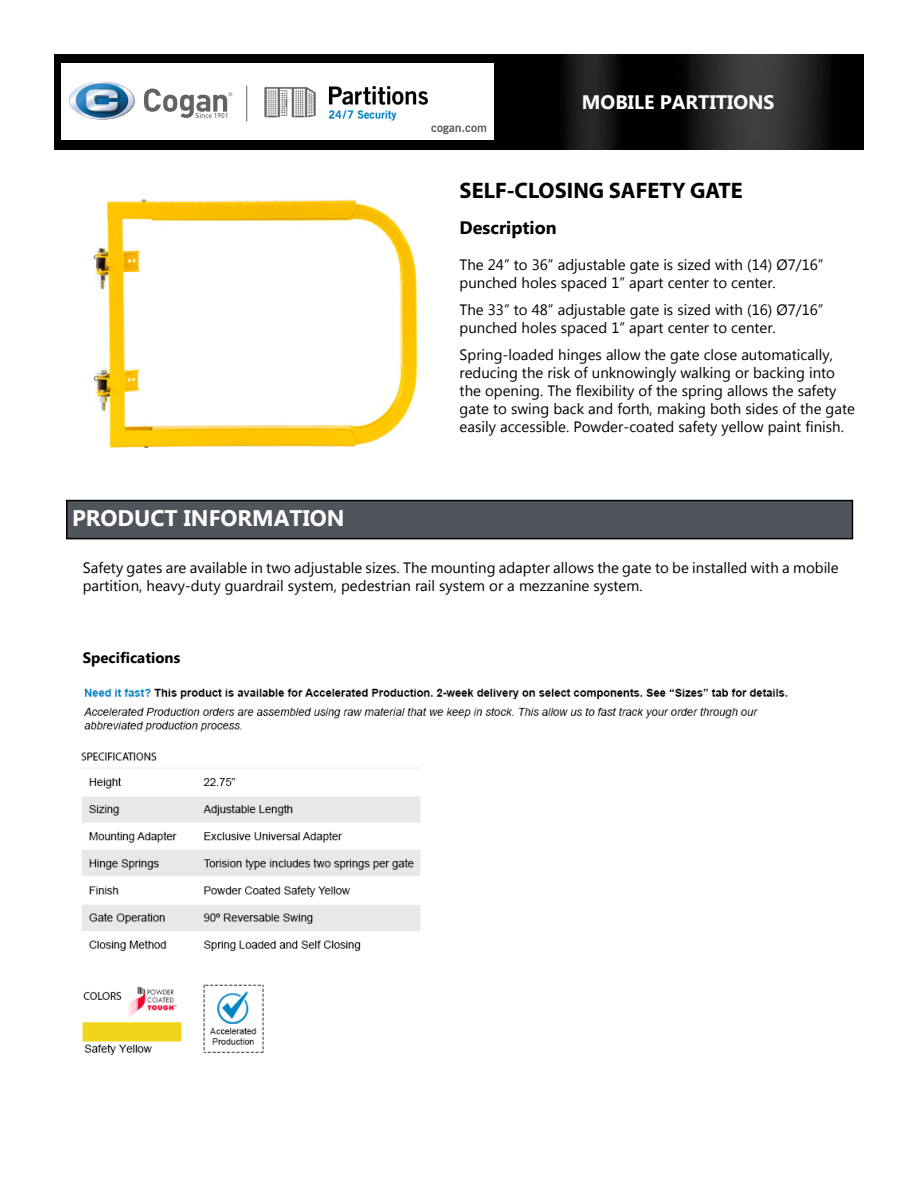
<style>
.page{position:relative;width:918px;height:1188px;background:#fff}
.page>*{position:absolute;margin:0;border:0;box-sizing:border-box;transform-origin:0 0}
.t1{font:700 22.5px "Myriad Pro";color:#000}
.t2{font:700 22.5px "Myanmar Text";color:#fff}
.t3{font:700 19.5px "Myanmar Text";color:#fff}
.t4{font:700 18px "Myanmar Text";color:#000}
.t5{font:15px/18px "Myanmar Text";color:#000}
.t6{font:700 15px "Myanmar Text";color:#000}
</style>
<div class="page">
<img style="left:54px;top:54px;width:810px;height:95px">
<div style="left:67px;top:501px;width:785px;height:38px;background:#4f555b"></div>
<div style="left:66px;top:500px;width:787px;height:39px;border:2px solid #000"></div>
<img style="left:93px;top:199px;width:325px;height:249px">
<img style="left:81px;top:688px;width:707px;height:264px">
<div style="left:61px;top:63px;width:433px;height:77px;background:#fff"></div>
<svg style="left:69px;top:82px;width:66px;height:38px"></svg>
<svg style="left:144px;top:89px;width:88px;height:29px"></svg>
<hr style="left:246px;top:86px;width:1px;height:35px;background:#626365">
<img style="left:264px;top:86px;width:223px;height:49px">
<img style="left:82px;top:984px;width:182px;height:71px">
<p class="t3" style="left:582px;top:91px;width:194px">MOBILE PARTITIONS</p>
<p class="t1" style="left:460px;top:176px;width:285px">SELF-CLOSING SAFETY GATE</p>
<p class="t2" style="left:72px;top:505px;width:274px">PRODUCT INFORMATION</p>
<p class="t4" style="left:460px;top:218px;width:99px">Description</p>
<p class="t5" style="left:460px;top:256px;width:365px">The 24” to 36” adjustable gate is sized with (14) Ø7/16” punched holes spaced 1” apart center to center.</p>
<p class="t5" style="left:460px;top:301px;width:365px">The 33” to 48” adjustable gate is sized with (16) Ø7/16” punched holes spaced 1” apart center to center.</p>
<p class="t5" style="left:460px;top:346px;width:397px">Spring-loaded hinges allow the gate close automatically, reducing the risk of unknowingly walking or backing into the opening. The flexibility of the spring allows the safety gate to swing back and forth, making both sides of the gate easily accessible. Powder-coated safety yellow paint finish.</p>
<p class="t5" style="left:83px;top:558px;width:757px">Safety gates are available in two adjustable sizes. The mounting adapter allows the gate to be installed with a mobile partition, heavy-duty guardrail system, pedestrian rail system or a mezzanine system.</p>
<p class="t6" style="left:83px;top:649px;width:99px">Specifications</p>
</div>
